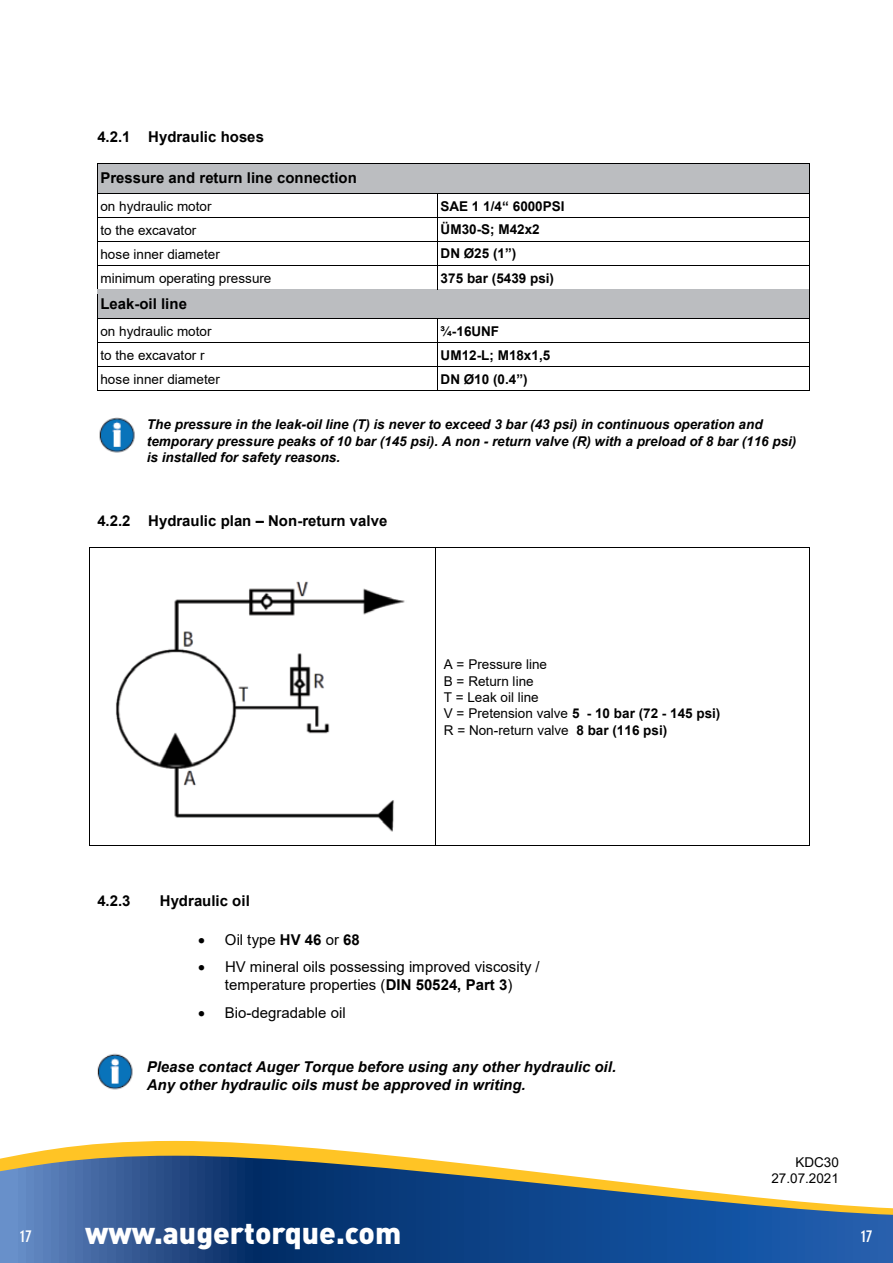
<style>
.page{position:relative;width:893px;height:1263px;background:#fff}
.page>*{position:absolute;margin:0;border:0;box-sizing:border-box;transform-origin:0 0}
.t1{font:900 30px "DIN Pro";color:#fff}
.t2{font:700 condensed 16.5px "DIN Neuzeit Grotesk Std";color:#fff}
.t3{font:700 15px "Arial";color:#000}
.t4{font:15px/17.9px "Arial";color:#000;text-align:center}
.t5{font:italic 700 15px/18px "Arial";color:#000}
.t6{font:13.5px/16.5px "Arial";letter-spacing:.005em;color:#000}
.t7{font:italic 700 13.5px/16.5px "Arial";color:#000}
.t8{font:700 13.5px "Arial";color:#000}
.s1{font-weight:700}
</style>
<div class="page">
<div style="left:98px;top:164px;width:711px;height:29px;background:#bbbdc0"></div>
<hr style="left:98px;top:193px;width:339px;height:1px;background:#000">
<hr style="left:438px;top:193px;width:371px;height:1px;background:#000">
<hr style="left:98px;top:217px;width:339px;height:1px;background:#000">
<hr style="left:438px;top:217px;width:371px;height:1px;background:#000">
<hr style="left:98px;top:241px;width:339px;height:1px;background:#000">
<hr style="left:438px;top:241px;width:371px;height:1px;background:#000">
<hr style="left:98px;top:265px;width:339px;height:1px;background:#000">
<hr style="left:438px;top:265px;width:371px;height:1px;background:#000">
<div style="left:98px;top:290px;width:711px;height:28px;background:#bbbdc0"></div>
<hr style="left:98px;top:289px;width:339px;height:1px;background:#000">
<svg style="left:437px;top:193px;width:1px;height:97px"></svg>
<hr style="left:438px;top:289px;width:371px;height:1px;background:#000">
<hr style="left:98px;top:318px;width:339px;height:1px;background:#000">
<hr style="left:438px;top:318px;width:371px;height:1px;background:#000">
<hr style="left:98px;top:342px;width:339px;height:1px;background:#000">
<hr style="left:438px;top:342px;width:371px;height:1px;background:#000">
<hr style="left:98px;top:366px;width:339px;height:1px;background:#000">
<hr style="left:438px;top:366px;width:371px;height:1px;background:#000">
<svg style="left:97px;top:164px;width:2px;height:227px"></svg>
<hr style="left:98px;top:390px;width:46px;height:1px;background:#000">
<hr style="left:145px;top:390px;width:292px;height:1px;background:#000">
<svg style="left:437px;top:318px;width:1px;height:73px"></svg>
<hr style="left:438px;top:390px;width:371px;height:1px;background:#000">
<svg style="left:809px;top:164px;width:1px;height:227px"></svg>
<hr style="left:90px;top:547px;width:345px;height:1px;background:#000">
<hr style="left:436px;top:547px;width:373px;height:1px;background:#000">
<hr style="left:89px;top:548px;width:1px;height:297px;background:#000">
<hr style="left:90px;top:845px;width:345px;height:1px;background:#000">
<hr style="left:435px;top:548px;width:1px;height:297px;background:#000">
<hr style="left:436px;top:845px;width:373px;height:1px;background:#000">
<hr style="left:809px;top:548px;width:1px;height:297px;background:#000">
<img style="left:116px;top:581px;width:289px;height:251px">
<img style="left:99px;top:417px;width:36px;height:36px">
<img style="left:97px;top:1053px;width:36px;height:37px">
<svg style="left:14px;top:1141px;width:381px;height:15px;fill:#ffc425"></svg>
<svg style="left:0;top:1156px;width:893px;height:107px;background:#4c6e97"></svg>
<p class="t3" style="left:97px;top:126px;width:168px">4.2.1 Hydraulic hoses</p>
<p class="t3" style="left:100px;top:167px;width:258px">Pressure and return line connection</p>
<p class="t6" style="left:100px;top:198px;width:113px">on hydraulic motor</p>
<p class="t8" style="left:441px;top:196px;width:125px">SAE 1 1/4“ 6000PSI</p>
<p class="t6" style="left:100px;top:222px;width:98px">to the excavator</p>
<p class="t8" style="left:441px;top:220px;width:101px">ÜM30-S; M42x2</p>
<p class="t6" style="left:100px;top:246px;width:121px">hose inner diameter</p>
<p class="t8" style="left:441px;top:244px;width:77px">DN Ø25 (1”)</p>
<p class="t6" style="left:100px;top:270px;width:172px">minimum operating pressure</p>
<p class="t8" style="left:441px;top:268px;width:115px">375 bar (5439 psi)</p>
<p class="t3" style="left:100px;top:293px;width:88px">Leak-oil line</p>
<p class="t6" style="left:100px;top:323px;width:113px">on hydraulic motor</p>
<p class="t8" style="left:441px;top:321px;width:60px">¾-16UNF</p>
<p class="t6" style="left:100px;top:347px;width:106px">to the excavator r</p>
<p class="t8" style="left:441px;top:345px;width:111px">UM12-L; M18x1,5</p>
<p class="t6" style="left:100px;top:371px;width:121px">hose inner diameter</p>
<p class="t8" style="left:441px;top:369px;width:89px">DN Ø10 (0.4”)</p>
<p class="t7" style="left:147px;top:416px;width:651px">The pressure in the leak-oil line (T) is never to exceed 3 bar (43 psi) in continuous operation and temporary pressure peaks of 10 bar (145 psi). A non - return valve (R) with a preload of 8 bar (116 psi) is installed for safety reasons.</p>
<p class="t3" style="left:97px;top:510px;width:292px">4.2.2 Hydraulic plan – Non-return valve</p>
<p class="t6" style="left:444px;top:656px;width:278px">A = Pressure line<br>B = Return line<br>T = Leak oil line<br>V = Pretension valve <span class="s1">5 - 10 bar (72 - 145 psi)<br></span>R = Non-return valve <span class="s1">8 bar (116 psi)</span></p>
<p class="t3" style="left:97px;top:890px;width:35px">4.2.3</p>
<p class="t3" style="left:160px;top:890px;width:91px">Hydraulic oil</p>
<p class="t4" style="left:198px;top:930px;width:163px">• Oil type <span class="s1">HV 46</span> or <span class="s1">68</span></p>
<p class="t4" style="left:198px;top:958px;width:343px">• HV mineral oils possessing improved viscosity / temperature properties (<span class="s1">DIN 50524, Part 3</span>)</p>
<p class="t4" style="left:198px;top:1003px;width:149px">• Bio-degradable oil</p>
<p class="t5" style="left:147px;top:1058px;width:471px">Please contact Auger Torque before using any other hydraulic oil.<br>Any other hydraulic oils must be approved in writing.</p>
<p class="t6" style="left:771px;top:1153px;width:69px;text-align:right">KDC30<br>27.07.2021</p>
<p class="t2" style="left:20px;top:1226px;width:13px">17</p>
<h1 class="t1" style="left:85px;top:1212px;width:318px">www.augertorque.com</h1>
<p class="t2" style="left:861px;top:1226px;width:13px">17</p>
</div>
